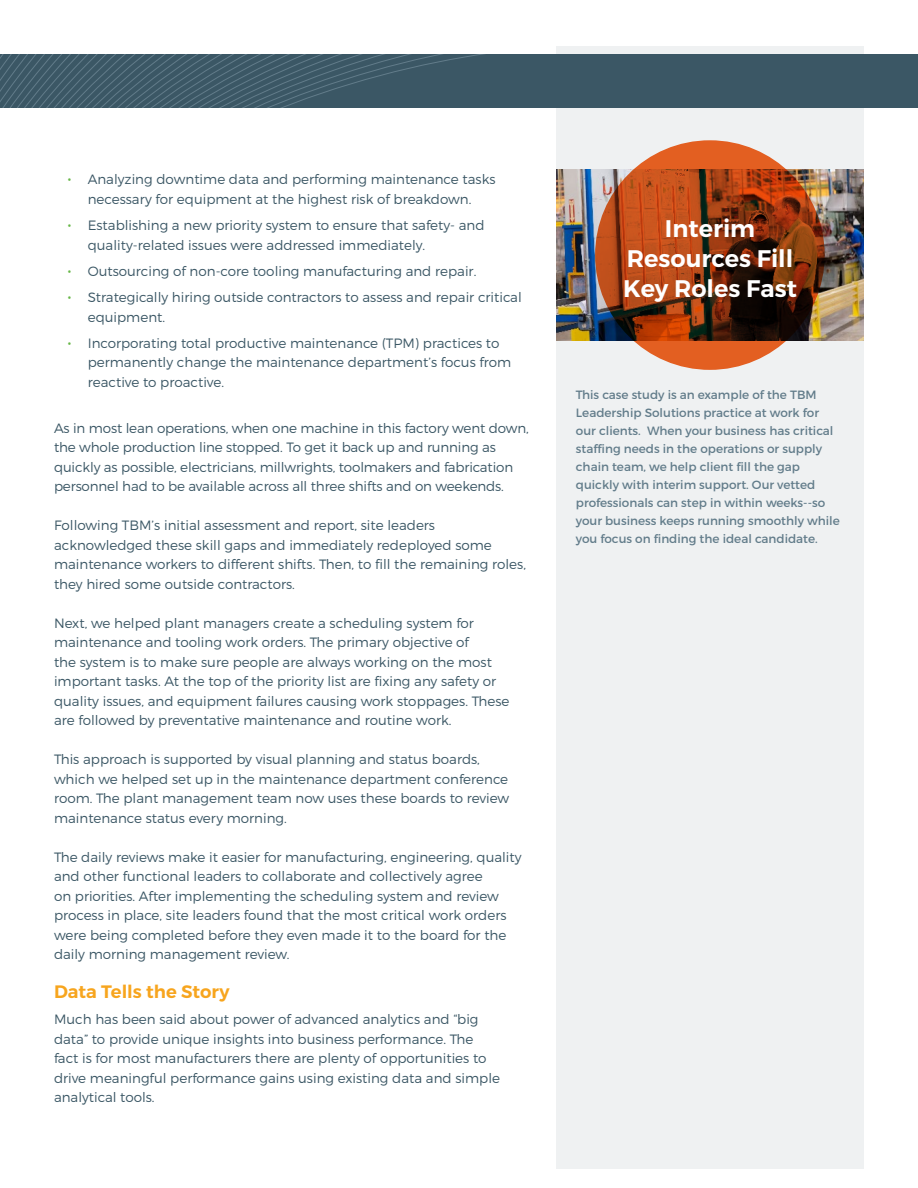
<style>
.page{position:relative;width:918px;height:1188px;background:#fff}
.page>*{position:absolute;margin:0;border:0;box-sizing:border-box;transform-origin:0 0}
.t1{font:600 24px/30px "Montserrat";color:#fff;text-align:center}
.t2{font:600 18px "Montserrat";color:#f7a51e}
.t3{font:300 13.5px/19.5px "Montserrat";color:#3b5765}
.t4{font:12px/18px "Montserrat";color:#627c8a}
.s1{font-size:16.5px;color:#67b748}
</style>
<div class="page">
<div style="left:556px;top:46px;width:308px;height:1123px;background:#eff1f2"></div>
<img style="left:556px;top:169px;width:308px;height:172px">
<svg style="left:595px;top:140px;width:230px;height:230px;background:#913b13"></svg>
<div style="left:0;top:54px;width:918px;height:54px;background:#3b5765"></div>
<svg style="left:0;top:54px;width:485px;height:54px"></svg>
<p class="t3" style="left:68px;top:170px;width:429px;text-align:center"><span class="s1">•</span> Analyzing downtime data and performing maintenance tasks necessary for equipment at the highest risk of breakdown.</p>
<p class="t3" style="left:88px;top:215px;width:398px;text-indent:-20px"><span class="s1">•</span> Establishing a new priority system to ensure that safety- and quality-related issues were addressed immediately.</p>
<p class="t3" style="left:68px;top:261px;width:410px"><span class="s1">•</span> Outsourcing of non-core tooling manufacturing and repair.</p>
<p class="t3" style="left:88px;top:287px;width:436px;text-indent:-20px"><span class="s1">•</span> Strategically hiring outside contractors to assess and repair critical equipment.</p>
<p class="t3" style="left:88px;top:333px;width:425px;text-indent:-20px"><span class="s1">•</span> Incorporating total productive maintenance (TPM) practices to permanently change the maintenance department’s focus from reactive to proactive.</p>
<p class="t3" style="left:54px;top:418px;width:476px">As in most lean operations, when one machine in this factory went down, the whole production line stopped. To get it back up and running as quickly as possible, electricians, millwrights, toolmakers and fabrication personnel had to be available across all three shifts and on weekends.</p>
<p class="t3" style="left:54px;top:515px;width:474px">Following TBM’s initial assessment and report, site leaders acknowledged these skill gaps and immediately redeployed some maintenance workers to different shifts. Then, to fill the remaining roles, they hired some outside contractors.</p>
<p class="t3" style="left:54px;top:613px;width:457px">Next, we helped plant managers create a scheduling system for maintenance and tooling work orders. The primary objective of<br>the system is to make sure people are always working on the most important tasks. At the top of the priority list are fixing any safety or quality issues, and equipment failures causing work stoppages. These are followed by preventative maintenance and routine work.</p>
<p class="t3" style="left:54px;top:749px;width:457px">This approach is supported by visual planning and status boards, which we helped set up in the maintenance department conference room. The plant management team now uses these boards to review maintenance status every morning.</p>
<p class="t3" style="left:54px;top:847px;width:469px">The daily reviews make it easier for manufacturing, engineering, quality and other functional leaders to collaborate and collectively agree<br>on priorities. After implementing the scheduling system and review process in place, site leaders found that the most critical work orders were being completed before they even made it to the board for the daily morning management review.</p>
<h2 class="t2" style="left:54px;top:981px;width:177px">Data Tells the Story</h2>
<p class="t3" style="left:54px;top:1010px;width:448px">Much has been said about power of advanced analytics and “big data” to provide unique insights into business performance. The fact is for most manufacturers there are plenty of opportunities to drive meaningful performance gains using existing data and simple analytical tools.</p>
<h1 class="t1" style="left:623px;top:213px;width:175px">Interim<br>Resources Fill<br>Key Roles Fast</h1>
<p class="t4" style="left:576px;top:386px;width:266px">This case study is an example of the TBM Leadership Solutions practice at work for our clients. When your business has critical staffing needs in the operations or supply chain team, we help client fill the gap quickly with interim support. Our vetted professionals can step in within weeks--so your business keeps running smoothly while you focus on finding the ideal candidate.</p>
</div>
